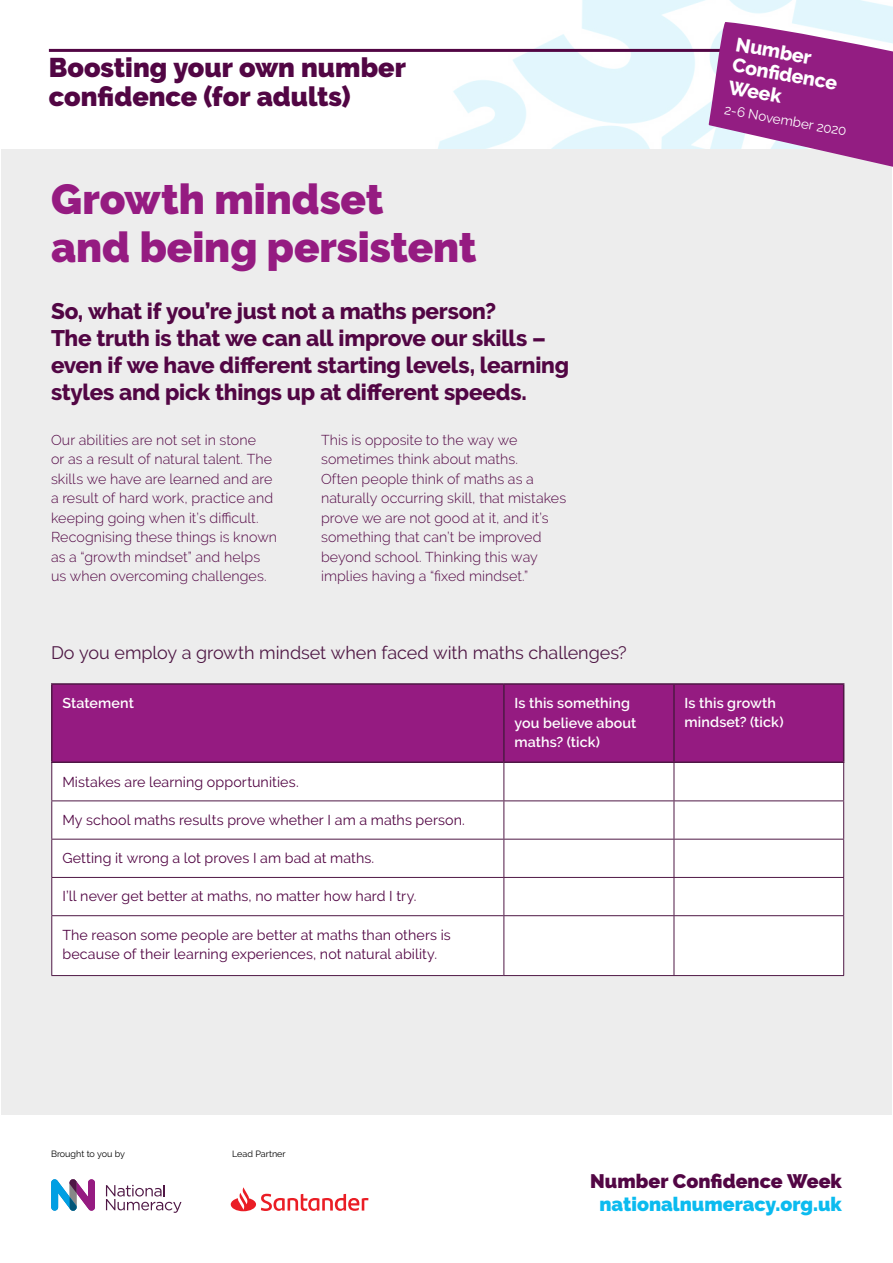
<style>
.page{position:relative;width:893px;height:1263px;background:#fff}
.page>*{position:absolute;margin:0;border:0;box-sizing:border-box;transform-origin:0 0}
.t1{font:900 42px/48px "Raleway";color:#951b81}
.t2{font:900 27px/28.5px "Raleway";color:#520644}
.t3{font:800 22.5px/27px "Raleway";letter-spacing:-.01em;color:#520644}
.t4{font:900 19.5px "Raleway";color:#0bbbef}
.t5{font:900 19.5px "Raleway";color:#520644}
.t6{font:800 19.5px/21.8px "Raleway";color:#fff}
.t7{font:18px "Raleway";letter-spacing:-.005em;color:#4f1845}
.t8{font:300 14.25px/19.5px "Raleway";letter-spacing:.005em;color:#520644}
.t9{font:14.25px/19.5px "Raleway";letter-spacing:.005em;color:#520644}
.t10{font:600 14.25px/19.5px "Raleway";letter-spacing:.01em;color:#fff}
.t11{font:13.5px "Raleway";color:#fff}
.t12{font:9px "Raleway";color:#000}
</style>
<div class="page">
<img style="left:397px;top:0;width:496px;height:150px">
<div style="left:1px;top:150px;width:891px;height:965px;background:#ededed"></div>
<hr style="left:49px;top:49px;width:793px;height:3px;background:#520644">
<div style="left:53px;top:685px;width:790px;height:76px;background:#951b81"></div>
<div style="left:52px;top:763px;width:791px;height:212px;background:#fff"></div>
<hr style="left:51px;top:683px;width:453px;height:2px;background:#4f1845">
<hr style="left:51px;top:685px;width:2px;height:76px;background:#4f1845">
<hr style="left:504px;top:683px;width:170px;height:2px;background:#4f1845">
<hr style="left:503px;top:685px;width:2px;height:76px;background:#4f1845">
<hr style="left:674px;top:683px;width:170px;height:2px;background:#4f1845">
<hr style="left:673px;top:685px;width:2px;height:76px;background:#4f1845">
<hr style="left:843px;top:685px;width:1px;height:76px;background:#4f1845">
<hr style="left:51px;top:761px;width:453px;height:2px;background:#4f1845">
<hr style="left:504px;top:761px;width:170px;height:2px;background:#4f1845">
<hr style="left:674px;top:761px;width:170px;height:2px;background:#4f1845">
<hr style="left:51px;top:763px;width:1px;height:37px;background:#4f1845">
<hr style="left:503px;top:763px;width:1px;height:37px;background:#4f1845">
<hr style="left:674px;top:763px;width:1px;height:37px;background:#4f1845">
<hr style="left:843px;top:763px;width:1px;height:37px;background:#4f1845">
<hr style="left:51px;top:800px;width:453px;height:1px;background:#4f1845">
<hr style="left:51px;top:801px;width:1px;height:38px;background:#4f1845">
<hr style="left:504px;top:800px;width:170px;height:1px;background:#4f1845">
<hr style="left:503px;top:801px;width:1px;height:38px;background:#4f1845">
<hr style="left:674px;top:800px;width:170px;height:1px;background:#4f1845">
<hr style="left:674px;top:801px;width:1px;height:38px;background:#4f1845">
<hr style="left:843px;top:801px;width:1px;height:38px;background:#4f1845">
<hr style="left:51px;top:839px;width:453px;height:1px;background:#4f1845">
<hr style="left:51px;top:839px;width:1px;height:38px;background:#4f1845">
<hr style="left:504px;top:839px;width:170px;height:1px;background:#4f1845">
<hr style="left:503px;top:839px;width:1px;height:38px;background:#4f1845">
<hr style="left:674px;top:839px;width:170px;height:1px;background:#4f1845">
<hr style="left:674px;top:839px;width:1px;height:38px;background:#4f1845">
<hr style="left:843px;top:839px;width:1px;height:38px;background:#4f1845">
<hr style="left:51px;top:877px;width:453px;height:1px;background:#4f1845">
<hr style="left:51px;top:878px;width:1px;height:37px;background:#4f1845">
<hr style="left:504px;top:877px;width:170px;height:1px;background:#4f1845">
<hr style="left:503px;top:878px;width:1px;height:37px;background:#4f1845">
<hr style="left:674px;top:877px;width:170px;height:1px;background:#4f1845">
<hr style="left:674px;top:878px;width:1px;height:37px;background:#4f1845">
<hr style="left:843px;top:878px;width:1px;height:37px;background:#4f1845">
<hr style="left:51px;top:915px;width:453px;height:1px;background:#4f1845">
<hr style="left:51px;top:916px;width:1px;height:59px;background:#4f1845">
<hr style="left:504px;top:915px;width:170px;height:1px;background:#4f1845">
<hr style="left:503px;top:916px;width:1px;height:59px;background:#4f1845">
<hr style="left:674px;top:915px;width:170px;height:1px;background:#4f1845">
<hr style="left:674px;top:916px;width:1px;height:59px;background:#4f1845">
<hr style="left:843px;top:916px;width:1px;height:59px;background:#4f1845">
<hr style="left:51px;top:975px;width:453px;height:1px;background:#4f1845">
<hr style="left:504px;top:975px;width:170px;height:1px;background:#4f1845">
<hr style="left:674px;top:975px;width:170px;height:1px;background:#4f1845">
<svg style="left:106px;top:1184px;width:75px;height:29px"></svg>
<svg style="left:51px;top:1179px;width:44px;height:32px"></svg>
<svg style="left:231px;top:1187px;width:137px;height:24px"></svg>
<svg style="left:709px;top:22px;width:184px;height:145px"></svg>
<h2 class="t2" style="left:49px;top:54px;width:358px">Boosting your own number confidence (for adults)</h2>
<h1 class="t1" style="left:51px;top:175px;width:427px">Growth mindset<br>and being persistent</h1>
<h3 class="t3" style="left:51px;top:297px;width:520px">So, what if you’re just not a maths person?<br>The truth is that we can all improve our skills – even if we have different starting levels, learning styles and pick things up at different speeds.</h3>
<p class="t8" style="left:51px;top:430px;width:228px">Our abilities are not set in stone<br>or as a result of natural talent. The skills we have are learned and are a result of hard work, practice and keeping going when it’s difficult.<br>Recognising these things is known as a “growth mindset” and helps us when overcoming challenges.</p>
<p class="t8" style="left:321px;top:430px;width:247px">This is opposite to the way we sometimes think about maths.<br>Often people think of maths as a naturally occurring skill, that mistakes prove we are not good at it, and it’s something that can’t be improved beyond school. Thinking this way implies having a “fixed mindset.”</p>
<h3 class="t6" style="left:738px;top:33px;width:108px;rotate:10deg">Number<br>Confi dence<br>Week</h3>
<p class="t11" style="left:726px;top:102px;width:125px;rotate:10deg">2-6 November 2020</p>
<p class="t7" style="left:51px;top:642px;width:577px">Do you employ a growth mindset when faced with maths challenges?</p>
<p class="t10" style="left:62px;top:693px;width:73px">Statement</p>
<p class="t10" style="left:514px;top:693px;width:124px">Is this something you believe about maths? (tick)</p>
<p class="t10" style="left:685px;top:693px;width:100px">Is this growth mindset? (tick)</p>
<p class="t9" style="left:62px;top:772px;width:238px">Mistakes are learning opportunities.</p>
<p class="t9" style="left:62px;top:810px;width:404px">My school maths results prove whether I am a maths person.</p>
<p class="t9" style="left:62px;top:848px;width:313px">Getting it wrong a lot proves I am bad at maths.</p>
<p class="t9" style="left:62px;top:887px;width:356px">I’ll never get better at maths, no matter how hard I try.</p>
<p class="t9" style="left:62px;top:925px;width:390px">The reason some people are better at maths than others is because of their learning experiences, not natural ability.</p>
<p class="t12" style="left:51px;top:1149px;width:75px">Brought to you by</p>
<p class="t12" style="left:232px;top:1149px;width:55px">Lead Partner</p>
<h3 class="t5" style="left:590px;top:1170px;width:253px">Number Confidence Week</h3>
<h3 class="t4" style="left:599px;top:1192px;width:244px">nationalnumeracy.org.uk</h3>
</div>
